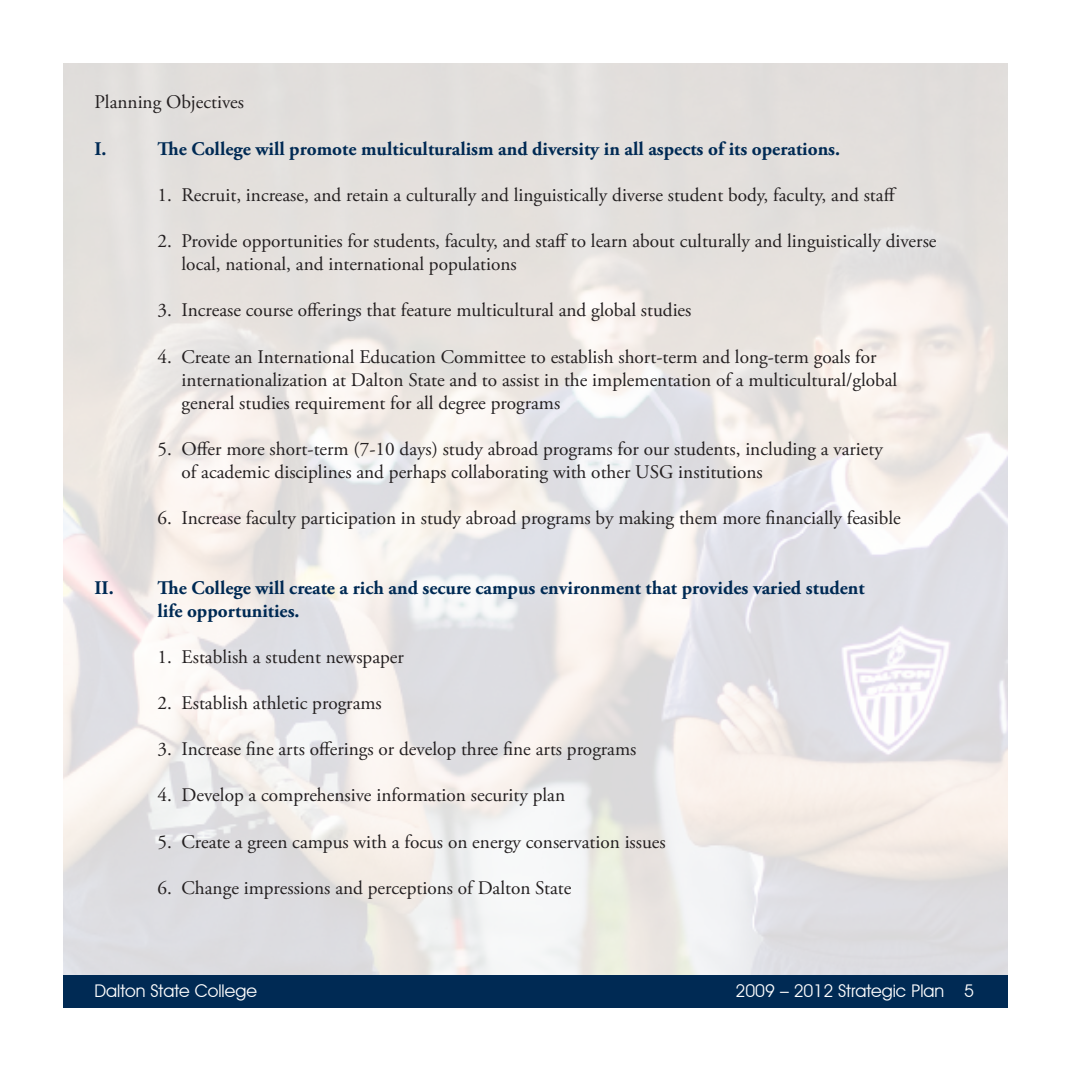
<style>
.page{position:relative;width:1071px;height:1071px;background:#fff}
.page>*{position:absolute;margin:0;border:0;box-sizing:border-box;transform-origin:0 0}
.t1{font:19.25px "Adobe Garamond Pro";color:#231f20}
.t2{font:700 19.25px "Adobe Garamond Pro";color:#002a54}
.t3{font:17.5px "Avant Garde IT Cby BT";color:#fff}
</style>
<div class="page">
<div style="left:63px;top:975px;width:945px;height:33px;background:#002a54"></div>
<p class="t1" style="left:94px;top:91px;width:151px">Planning Objectives</p>
<p class="t2" style="left:94px;top:137px;width:14px">I.</p>
<p class="t2" style="left:158px;top:137px;width:684px">The College will promote multiculturalism and diversity in all aspects of its operations.</p>
<p class="t1" style="left:158px;top:183px;width:741px">1. Recruit, increase, and retain a culturally and linguistically diverse student body, faculty, and staff</p>
<p class="t1" style="left:158px;top:229px;width:781px">2. Provide opportunities for students, faculty, and staff to learn about culturally and linguistically diverse</p>
<p class="t1" style="left:182px;top:253px;width:337px">local, national, and international populations</p>
<p class="t1" style="left:158px;top:299px;width:535px">3. Increase course offerings that feature multicultural and global studies</p>
<p class="t1" style="left:158px;top:345px;width:721px">4. Create an International Education Committee to establish short-term and long-term goals for</p>
<p class="t1" style="left:182px;top:368px;width:717px">internationalization at Dalton State and to assist in the implementation of a multicultural/global</p>
<p class="t1" style="left:182px;top:391px;width:380px">general studies requirement for all degree programs</p>
<p class="t1" style="left:158px;top:437px;width:727px">5. Offer more short-term (7-10 days) study abroad programs for our students, including a variety</p>
<p class="t1" style="left:182px;top:460px;width:583px">of academic disciplines and perhaps collaborating with other USG institutions</p>
<p class="t1" style="left:158px;top:507px;width:745px">6. Increase faculty participation in study abroad programs by making them more financially feasible</p>
<p class="t2" style="left:94px;top:576px;width:772px">II. The College will create a rich and secure campus environment that provides varied student</p>
<p class="t2" style="left:158px;top:599px;width:144px">life opportunities.</p>
<p class="t1" style="left:158px;top:645px;width:248px">1. Establish a student newspaper</p>
<p class="t1" style="left:158px;top:691px;width:226px">2. Establish athletic programs</p>
<p class="t1" style="left:158px;top:738px;width:480px">3. Increase fine arts offerings or develop three fine arts programs</p>
<p class="t1" style="left:158px;top:784px;width:409px">4. Develop a comprehensive information security plan</p>
<p class="t1" style="left:158px;top:830px;width:510px">5. Create a green campus with a focus on energy conservation issues</p>
<p class="t1" style="left:158px;top:876px;width:415px">6. Change impressions and perceptions of Dalton State</p>
<p class="t3" style="left:94px;top:981px;width:164px">Dalton State College</p>
<p class="t3" style="left:736px;top:981px;width:240px">2009 – 2012 Strategic Plan 5</p>
</div>
